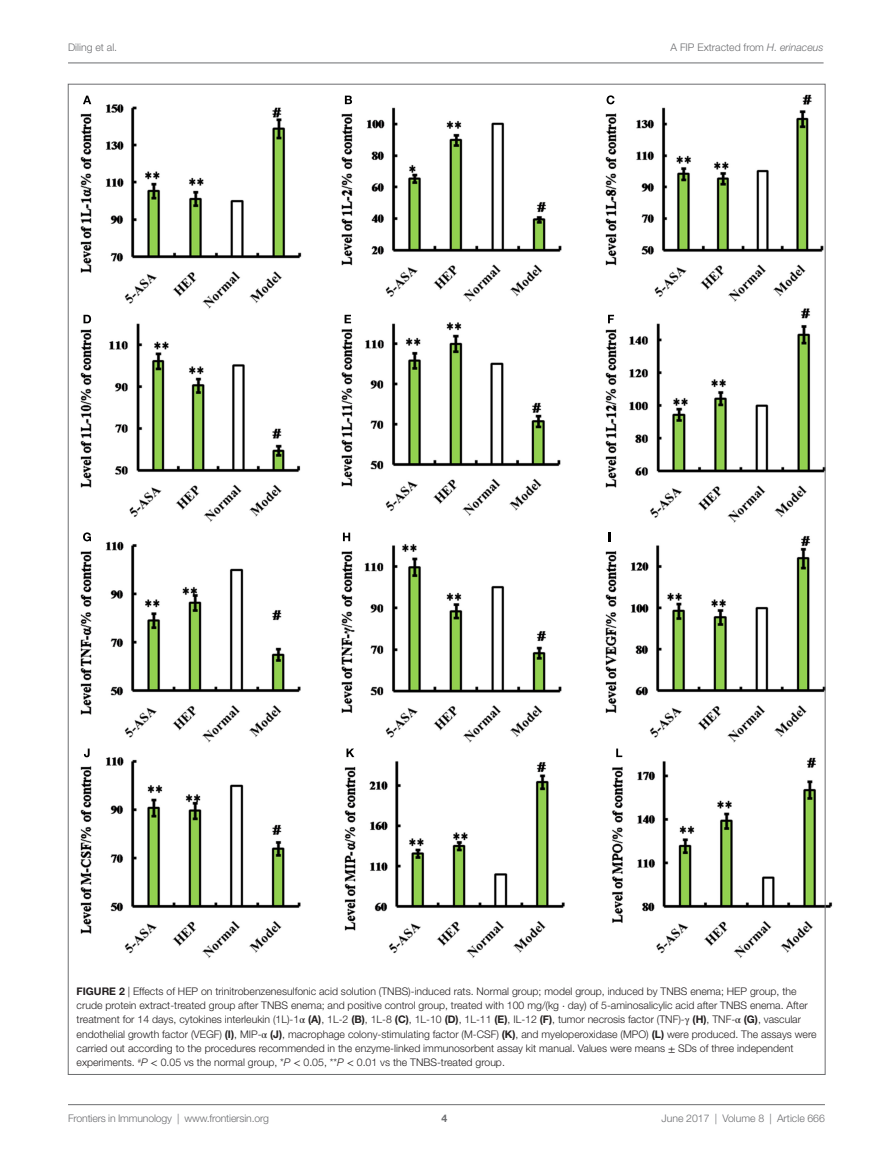
<style>
.page{position:relative;width:893px;height:1170px;background:#fff}
.page>*{position:absolute;margin:0;border:0;box-sizing:border-box;transform-origin:0 0}
.t1{font:300 10.5px/14.2px "Helvetica Neue LT Std";color:#231f20}
.t2{font:300 10.5px "Helvetica Neue LT Std";color:#6c6d70}
.t3{font:700 10.5px "Helvetica Neue LT Std";color:#6c6d70}
.s1{font-style:italic}
.s2{font-weight:700}
.s3{font-family:"STIX General";font-weight:400}
</style>
<div class="page">
<img style="left:80px;top:93px;width:753px;height:871px">
<svg style="left:83px;top:96px;width:8px;height:8px"></svg>
<svg style="left:84px;top:315px;width:7px;height:8px"></svg>
<svg style="left:83px;top:532px;width:8px;height:9px"></svg>
<svg style="left:84px;top:748px;width:6px;height:9px"></svg>
<svg style="left:346px;top:748px;width:8px;height:9px"></svg>
<svg style="left:616px;top:748px;width:6px;height:9px"></svg>
<svg style="left:343px;top:532px;width:7px;height:9px"></svg>
<svg style="left:609px;top:532px;width:2px;height:9px"></svg>
<svg style="left:345px;top:315px;width:6px;height:8px"></svg>
<svg style="left:608px;top:315px;width:6px;height:8px"></svg>
<svg style="left:345px;top:96px;width:7px;height:8px"></svg>
<svg style="left:606px;top:95px;width:8px;height:9px"></svg>
<hr style="left:68px;top:63px;width:756px;height:1px;background:#6c6d70">
<hr style="left:68px;top:1104px;width:757px;height:1px;background:#6c6d70">
<p class="t2" style="left:68px;top:41px;width:51px">Diling et al.</p>
<p class="t2" style="left:670px;top:41px;width:155px">A FIP Extracted from <span class="s1">H. erinaceus</span></p>
<p class="t1" style="left:77px;top:983px;width:741px"><span class="s2">FIGURE 2</span> | Effects of HEP on trinitrobenzenesulfonic acid solution (TNBS)-induced rats. Normal group; model group, induced by TNBS enema; HEP group, the crude protein extract-treated group after TNBS enema; and positive control group, treated with 100 mg/(kg <span class="s3">⋅</span> day) of 5-aminosalicylic acid after TNBS enema. After treatment for 14 days, cytokines interleukin (1L)-1<span class="s3">α</span> <span class="s2">(A)</span>, 1L-2 <span class="s2">(B)</span>, 1L-8 <span class="s2">(C)</span>, 1L-10 <span class="s2">(D)</span>, 1L-11 <span class="s2">(E)</span>, IL-12 <span class="s2">(F)</span>, tumor necrosis factor (TNF)-<span class="s3">γ</span> <span class="s2">(H)</span>, TNF-<span class="s3">α</span> <span class="s2">(G)</span>, vascular endothelial growth factor (VEGF) <span class="s2">(I)</span>, MIP-<span class="s3">α</span> <span class="s2">(J)</span>, macrophage colony-stimulating factor (M-CSF) <span class="s2">(K)</span>, and myeloperoxidase (MPO) <span class="s2">(L)</span> were produced. The assays were carried out according to the procedures recommended in the enzyme-linked immunosorbent assay kit manual. Values were means <span class="s3">±</span> SDs of three independent experiments. <sup>#</sup><span class="s1">P</span> <span class="s3">&lt;</span> 0.05 vs the normal group, *<span class="s1">P</span> <span class="s3">&lt;</span> 0.05, **<span class="s1">P</span> <span class="s3">&lt;</span> 0.01 vs the TNBS-treated group.</p>
<p class="t2" style="left:68px;top:1111px;width:203px">Frontiers in Immunology | www.frontiersin.org</p>
<p class="t2" style="left:662px;top:1111px;width:165px">June 2017 | Volume 8 | Article 666</p>
<p class="t3" style="left:441px;top:1111px;width:7px">4</p>
</div>
